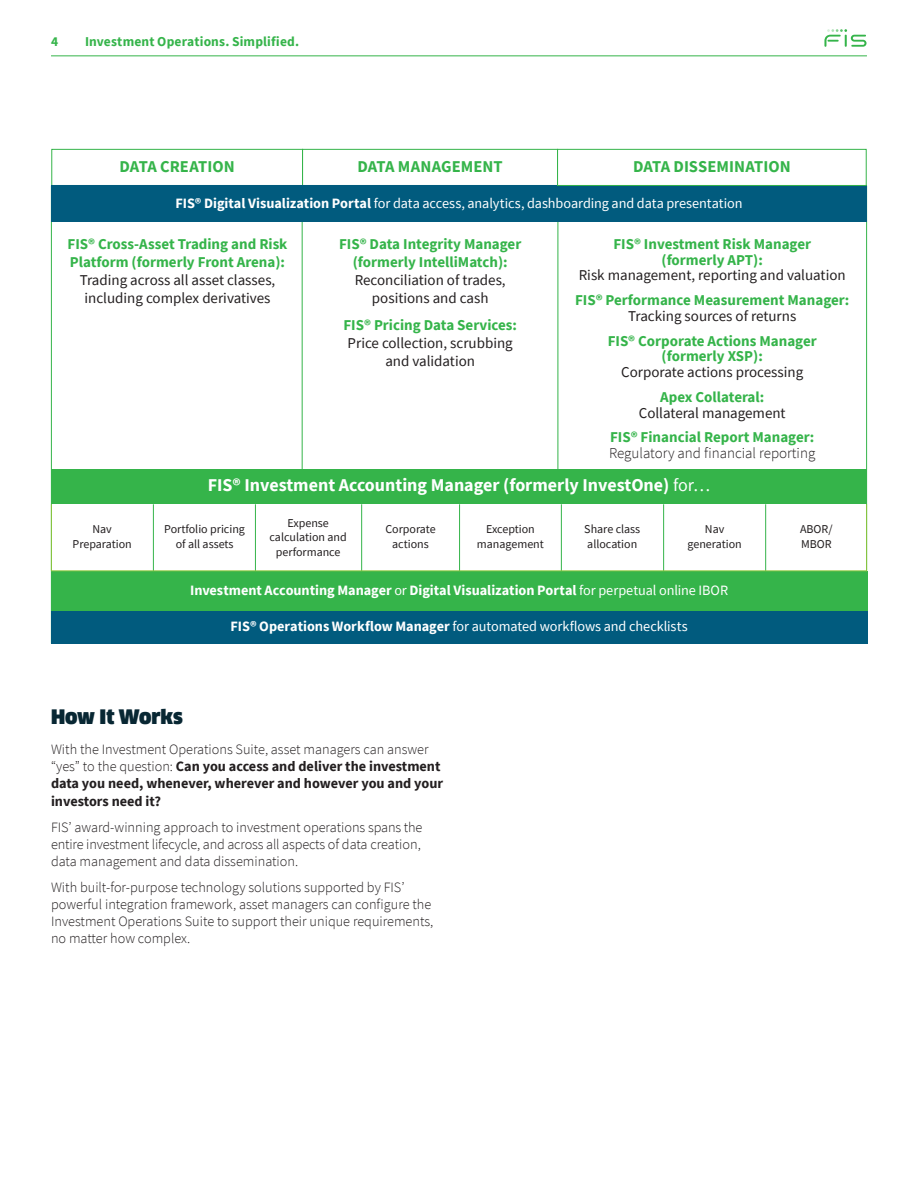
<style>
.page{position:relative;width:918px;height:1188px;background:#fff}
.page>*{position:absolute;margin:0;border:0;box-sizing:border-box;transform-origin:0 0}
.A_HEAD{font:900 19.5px "Clan Offc Pro";color:#082733}
.BODY{font:700 18px "Source Sans Pro";color:#fff}
.QUOTE_SOURCE{font:700 16.5px "Source Sans Pro";color:#35b44a}
.BODY-2{font:700 15px/18px "Source Sans Pro";color:#35b44a;text-align:center}
.BODY-3{font:15px/18px "Source Sans Pro";color:#231f20;text-align:center}
.BODY-4{font:300 15px/15.8px "Source Sans Pro";color:#231f20}
.BODY-5{font:300 14.25px/17.1px "Source Sans Pro";color:#231f20;text-align:justify}
.BODY-6{font:700 14.25px/17.1px "Source Sans Pro";color:#231f20}
.BODY-7{font:14.25px "Source Sans Pro";letter-spacing:-.005em;color:#fff}
.BODY-8{font:700 14.25px "Source Sans Pro";letter-spacing:-.005em;color:#fff}
.t1{font:700 13.5px "Source Sans Pro";letter-spacing:.01em;color:#35b44a}
.BODY-9{font:12px/14.4px "Source Sans Pro";color:#231f20;text-align:center}
.s1{font-weight:700}
.s2{font-weight:400;color:#231f20}
.s3{font-weight:700;color:#35b44a}
.s4{font-weight:400}
.s5{font-weight:300}
</style>
<div class="page">
<hr style="left:51px;top:55px;width:816px;height:1px;background:#35b44a">
<svg style="left:824px;top:29px;width:43px;height:18px"></svg>
<div style="left:51px;top:611px;width:816px;height:32px;background:#015b7e"></div>
<div style="left:51px;top:571px;width:816px;height:40px;background:#35b44a"></div>
<div style="left:51px;top:469px;width:816px;height:35px;background:#35b44a"></div>
<hr style="left:153px;top:504px;width:1px;height:67px;background:#35b44a">
<hr style="left:255px;top:504px;width:1px;height:67px;background:#35b44a">
<hr style="left:51px;top:504px;width:1px;height:67px;background:#8dc63f">
<hr style="left:361px;top:504px;width:1px;height:67px;background:#35b44a">
<hr style="left:459px;top:504px;width:1px;height:67px;background:#35b44a">
<hr style="left:561px;top:504px;width:1px;height:67px;background:#35b44a">
<hr style="left:663px;top:504px;width:1px;height:67px;background:#35b44a">
<hr style="left:765px;top:504px;width:1px;height:67px;background:#35b44a">
<hr style="left:866px;top:504px;width:1px;height:67px;background:#8dc63f">
<div style="left:302px;top:149px;width:256px;height:37px;border:1px solid #35b44a"></div>
<div style="left:51px;top:149px;width:252px;height:37px;border:1px solid #35b44a"></div>
<hr style="left:51px;top:570px;width:816px;height:1px;background:#8dc63f">
<hr style="left:302px;top:204px;width:1px;height:265px;background:#35b44a">
<hr style="left:558px;top:204px;width:1px;height:265px;background:#35b44a">
<div style="left:51px;top:185px;width:816px;height:37px;background:#015b7e"></div>
<div style="left:557px;top:149px;width:310px;height:37px;border:1px solid #35b44a"></div>
<p class="t1" style="left:51px;top:33px;width:9px">4</p>
<p class="t1" style="left:85px;top:33px;width:216px">Investment Operations. Simplified.</p>
<p class="QUOTE_SOURCE" style="left:120px;top:155px;width:117px">DATA CREATION</p>
<p class="QUOTE_SOURCE" style="left:357px;top:155px;width:147px">DATA MANAGEMENT</p>
<p class="QUOTE_SOURCE" style="left:633px;top:155px;width:159px">DATA DISSEMINATION</p>
<p class="BODY-7" style="left:175px;top:194px;width:569px"><span class="s1">FIS® Digital Visualization Portal</span> for data access, analytics, dashboarding and data presentation</p>
<p class="BODY-2" style="left:68px;top:235px;width:222px">FIS® Cross-Asset Trading and Risk Platform (formerly Front Arena):<br><span class="s2">Trading across all asset classes, including complex derivatives</span></p>
<p class="BODY-2" style="left:339px;top:235px;width:184px">FIS® Data Integrity Manager (formerly IntelliMatch):<br><span class="s2">Reconciliation of trades, positions and cash</span></p>
<p class="BODY-3" style="left:343px;top:316px;width:175px"><span class="s3">FIS® Pricing Data Services:<br></span>Price collection, scrubbing and validation</p>
<p class="BODY-2" style="left:579px;top:236px;width:268px;line-height:15.8px">FIS® Investment Risk Manager<br>(formerly APT):<br><span class="s2">Risk management, reporting and valuation</span></p>
<p class="BODY-2" style="left:575px;top:292px;width:276px;line-height:15.8px">FIS® Performance Measurement Manager:<br><span class="s2">Tracking sources of returns</span></p>
<p class="BODY-2" style="left:608px;top:333px;width:211px;line-height:15.8px">FIS® Corporate Actions Manager (formerly XSP):<br><span class="s2">Corporate actions processing</span></p>
<p class="BODY-3" style="left:639px;top:389px;width:148px;line-height:15.8px"><span class="s3">Apex Collateral:<br></span>Collateral management</p>
<p class="BODY-4" style="left:609px;top:430px;width:208px"><span class="s3">FIS® Financial Report Manager:<br></span>Regulatory and financial reporting</p>
<p class="BODY-9" style="left:93px;top:522px;width:21px">Nav</p>
<p class="BODY-9" style="left:73px;top:536px;width:61px">Preparation</p>
<p class="BODY" style="left:208px;top:472px;width:504px">FIS® Investment Accounting Manager (formerly InvestOne) <span class="s4">for…</span></p>
<p class="BODY-9" style="left:164px;top:522px;width:82px">Portfolio pricing</p>
<p class="BODY-9" style="left:176px;top:536px;width:59px">of all assets</p>
<p class="BODY-9" style="left:270px;top:516px;width:79px">Expense calculation and performance</p>
<p class="BODY-9" style="left:385px;top:522px;width:52px">Corporate actions</p>
<p class="BODY-9" style="left:477px;top:522px;width:68px">Exception management</p>
<p class="BODY-9" style="left:584px;top:522px;width:58px;text-align:left">Share class allocation</p>
<p class="BODY-9" style="left:688px;top:522px;width:56px">Nav generation</p>
<p class="BODY-9" style="left:800px;top:522px;width:34px">ABOR/</p>
<p class="BODY-9" style="left:801px;top:536px;width:32px">MBOR</p>
<p class="BODY-8" style="left:190px;top:581px;width:539px">Investment Accounting Manager <span class="s4">or</span> Digital Visualization Portal <span class="s4">for perpetual online IBOR</span></p>
<p class="BODY-7" style="left:231px;top:617px;width:459px"><span class="s1">FIS® Operations Workflow Manager</span> for automated workflows and checklists</p>
<p class="A_HEAD" style="left:51px;top:706px;width:134px">How It Works</p>
<p class="BODY-6" style="left:51px;top:741px;width:394px"><span class="s5">With the Investment Operations Suite, asset managers can answer “yes” to the question:</span> Can you access and deliver the investment data you need, whenever, wherever and however you and your investors need it?</p>
<p class="BODY-5" style="left:51px;top:818px;width:373px">FIS’ award-winning approach to investment operations spans the entire investment lifecycle, and across all aspects of data creation, data management and data dissemination.</p>
<p class="BODY-5" style="left:51px;top:879px;width:384px;text-align:left">With built-for-purpose technology solutions supported by FIS’ powerful integration framework, asset managers can configure the Investment Operations Suite to support their unique requirements, no matter how complex.</p>
</div>
